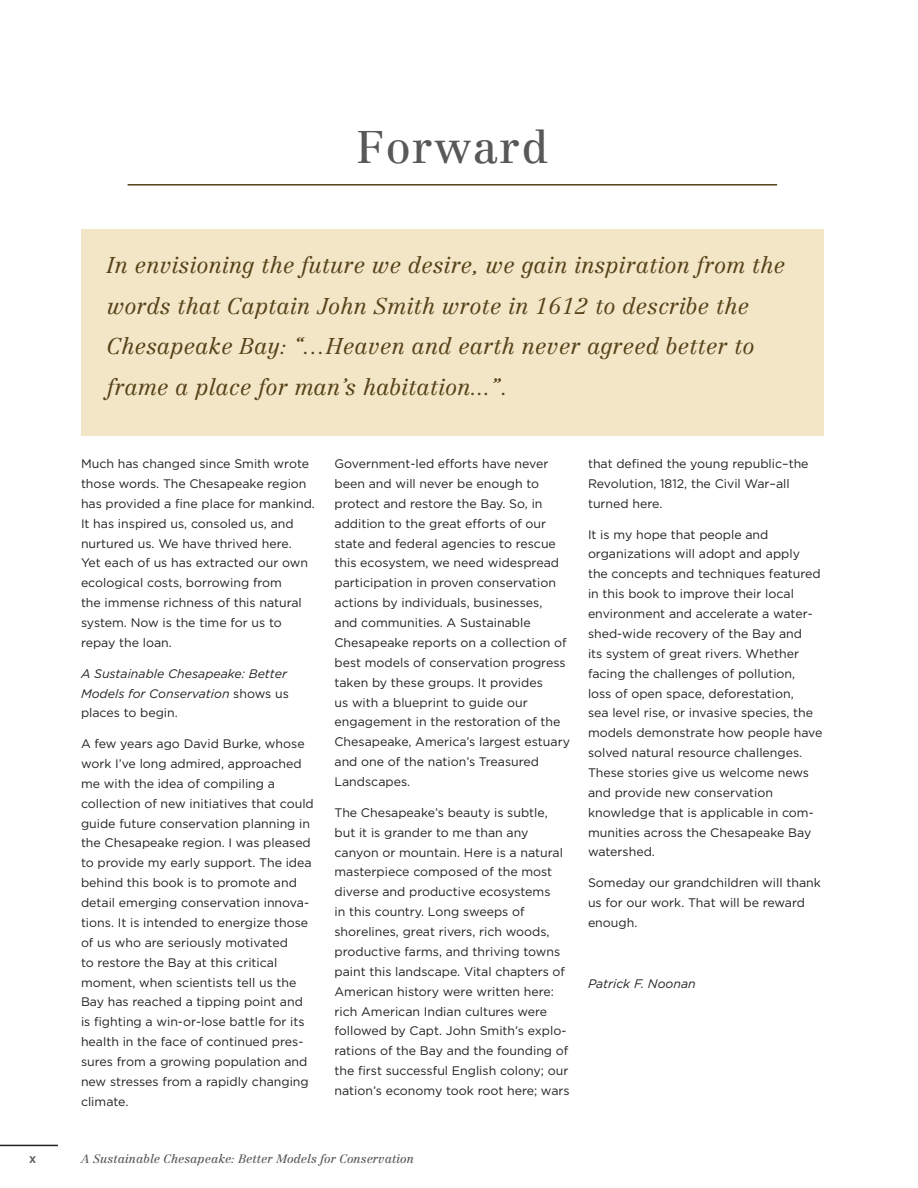
<style>
.page{position:relative;width:918px;height:1188px;background:#fff}
.page>*{position:absolute;margin:0;border:0;box-sizing:border-box;transform-origin:0 0}
.ChapterName-Large{font:45px "Centennial";letter-spacing:.03em;color:#57585a}
.SectionTitle-SubText{font:italic 300 22.5px/40.5px "Centennial";color:#564218}
.Paragraph_Style{font:12.3px/19.8px "Gotham";color:#231f20}
.Paragraph_Style-2{font:italic 12.3px/19.8px "Gotham";color:#231f20}
.t1{font:italic 12px "Centennial";color:#57585a}
.t2{font:700 9.75px "Gotham";color:#57585a}
.s1{font-style:normal}
</style>
<div class="page">
<hr style="left:0;top:1145px;width:58px;height:1px;background:#231f20">
<div style="left:81px;top:230px;width:743px;height:206px;background:#f2e6c7"></div>
<hr style="left:128px;top:184px;width:649px;height:2px;background:#564218">
<p class="ChapterName-Large" style="left:356px;top:120px;width:194px">Forward</p>
<p class="SectionTitle-SubText" style="left:107px;top:245px;width:680px">In envisioning the future we desire, we gain inspiration from the words that Captain John Smith wrote in 1612 to describe the Chesapeake Bay: “…Heaven and earth never agreed better to frame a place for man’s habitation...”.</p>
<p class="Paragraph_Style" style="left:81px;top:454px;width:235px">Much has changed since Smith wrote those words. The Chesapeake region has provided a fine place for mankind.<br>It has inspired us, consoled us, and nurtured us. We have thrived here.<br>Yet each of us has extracted our own ecological costs, borrowing from<br>the immense richness of this natural system. Now is the time for us to repay the loan.</p>
<p class="Paragraph_Style-2" style="left:81px;top:663px;width:209px">A Sustainable Chesapeake: Better<br>Models for Conservation <span class="s1">shows us places to begin.</span></p>
<p class="Paragraph_Style" style="left:81px;top:734px;width:234px">A few years ago David Burke, whose work I’ve long admired, approached me with the idea of compiling a collection of new initiatives that could guide future conservation planning in the Chesapeake region. I was pleased to provide my early support. The idea behind this book is to promote and detail emerging conservation innova&shy;tions. It is intended to energize those of us who are seriously motivated<br>to restore the Bay at this critical moment, when scientists tell us the Bay has reached a tipping point and is fighting a win-or-lose battle for its health in the face of continued pres&shy;sures from a growing population and new stresses from a rapidly changing climate.</p>
<p class="Paragraph_Style" style="left:335px;top:454px;width:237px">Government-led efforts have never been and will never be enough to protect and restore the Bay. So, in addition to the great efforts of our state and federal agencies to rescue this ecosystem, we need widespread participation in proven conservation actions by individuals, businesses,<br>and communities. A Sustainable Chesapeake reports on a collection of best models of conservation progress taken by these groups. It provides<br>us with a blueprint to guide our engagement in the restoration of the Chesapeake, America’s largest estuary and one of the nation’s Treasured Landscapes.</p>
<p class="Paragraph_Style" style="left:335px;top:802px;width:237px">The Chesapeake’s beauty is subtle, but it is grander to me than any canyon or mountain. Here is a natural masterpiece composed of the most diverse and productive ecosystems<br>in this country. Long sweeps of shorelines, great rivers, rich woods, productive farms, and thriving towns paint this landscape. Vital chapters of American history were written here: rich American Indian cultures were followed by Capt. John Smith’s explo&shy;rations of the Bay and the founding of the first successful English colony; our nation’s economy took root here; wars</p>
<p class="Paragraph_Style" style="left:588px;top:454px;width:222px">that defined the young republic–the<br>Revolution, 1812, the Civil War–all turned here.</p>
<p class="Paragraph_Style" style="left:588px;top:524px;width:236px">It is my hope that people and organizations will adopt and apply the concepts and techniques featured in this book to improve their local environment and accelerate a water&shy;shed-wide recovery of the Bay and<br>its system of great rivers. Whether facing the challenges of pollution,<br>loss of open space, deforestation,<br>sea level rise, or invasive species, the models demonstrate how people have solved natural resource challenges.<br>These stories give us welcome news and provide new conservation knowledge that is applicable in com&shy;munities across the Chesapeake Bay watershed.</p>
<p class="Paragraph_Style" style="left:588px;top:873px;width:234px">Someday our grandchildren will thank us for our work. That will be reward enough.</p>
<p class="Paragraph_Style-2" style="left:588px;top:974px;width:109px">Patrick F. Noonan</p>
<p class="t2" style="left:29px;top:1154px;width:9px">X</p>
<p class="t1" style="left:81px;top:1152px;width:335px">A Sustainable Chesapeake: Better Models for Conservation</p>
</div>
